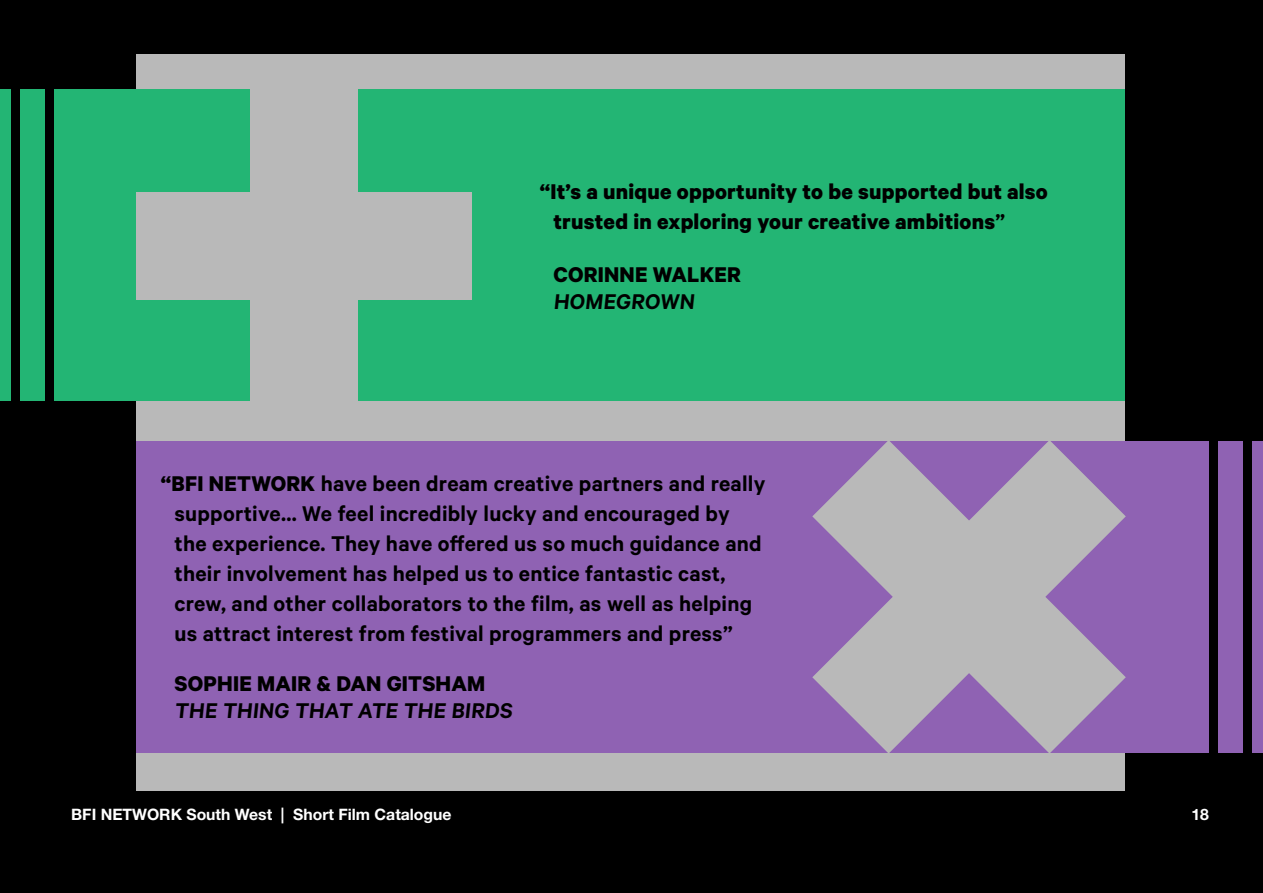
<style>
.page{position:relative;width:1263px;height:893px;background:#000}
.page>*{position:absolute;margin:0;border:0;box-sizing:border-box;transform-origin:0 0}
.t1{font:600 24px/30px "Calibre";letter-spacing:.01em;color:#000}
.t2{font:700 24px/30px "Calibre";letter-spacing:.01em;color:#000}
.t3{font:700 15.75px "Helvetica Neue LT Std";color:#fff}
.s1{font-weight:600}
.s2{font-weight:700}
</style>
<div class="page">
<div style="left:54px;top:54px;width:1155px;height:737px;background:#000"></div>
<div style="left:43px;top:43px;width:1177px;height:759px;border:22px solid #000"></div>
<div style="left:54px;top:791px;width:1161px;height:55px;background:#000"></div>
<div style="left:136px;top:54px;width:989px;height:737px;background:#b9b9b9"></div>
<div style="left:0;top:89px;width:1125px;height:312px;background:#23b574"></div>
<div style="left:136px;top:441px;width:1127px;height:311px;background:#8f62b3"></div>
<svg style="left:812px;top:441px;width:314px;height:312px;fill:#b9b9b9"></svg>
<div style="left:250px;top:78px;width:108px;height:336px;background:#b9b9b9"></div>
<div style="left:136px;top:192px;width:335px;height:108px;background:#b9b9b9"></div>
<div style="left:11px;top:78px;width:8px;height:340px;background:#000"></div>
<div style="left:45px;top:78px;width:9px;height:340px;background:#000"></div>
<div style="left:1209px;top:422px;width:9px;height:340px;background:#000"></div>
<div style="left:1243px;top:422px;width:9px;height:340px;background:#000"></div>
<p class="t2" style="left:553px;top:176px;width:496px;text-indent:-14px">“It’s a unique opportunity to be supported but also trusted in exploring your creative ambitions<span class="s1">”</span></p>
<p class="t2" style="left:553px;top:258px;width:189px">CORINNE WALKER</p>
<p class="t1" style="left:553px;top:286px;width:145px">HOMEGROWN</p>
<p class="t1" style="left:175px;top:468px;width:592px;text-indent:-14px"><span class="s2">“BFI NETWORK</span> have been dream creative partners and really supportive... We feel incredibly lucky and encouraged by the experience. They have offered us so much guidance and their involvement has helped us to entice fantastic cast, crew, and other collaborators to the film, as well as helping us attract interest from festival programmers and press”</p>
<p class="t2" style="left:175px;top:667px;width:312px">SOPHIE MAIR &amp; DAN GITSHAM</p>
<p class="t1" style="left:175px;top:694px;width:342px">THE THING THAT ATE THE BIRDS</p>
<p class="t3" style="left:71px;top:805px;width:382px">BFI NETWORK South West | Short Film Catalogue</p>
<p class="t3" style="left:1191px;top:805px;width:19px">18</p>
</div>
